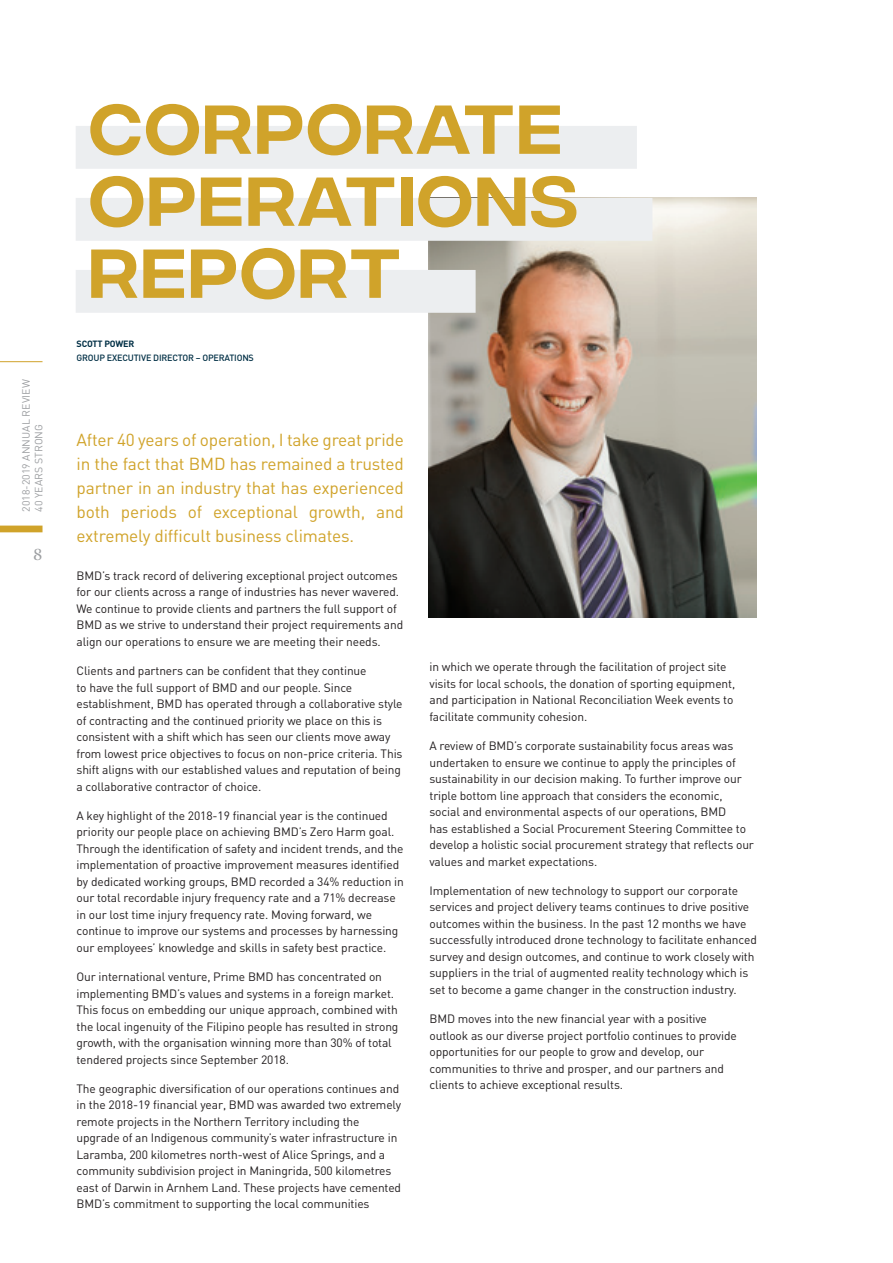
<style>
.page{position:relative;width:893px;height:1263px;background:#fff}
.page>*{position:absolute;margin:0;border:0;box-sizing:border-box;transform-origin:0 0}
.AR19_main_title_smal{font:69px "Integral CF";letter-spacing:.03em;color:#d0a32a}
.AR19_intro_para{font:17.25px/24px "DIN";letter-spacing:-.01em;color:#d0a32a;text-align:justify}
.t1{font:16.5px "Rufina Stencil Regular";color:#9d9fa2}
.AR19_body_copy{font:12px/16.5px "DIN";letter-spacing:-.01em;color:#231f20}
.t2{font:10.5px/12.6px "DIN";color:#9d9fa2}
.AR19_directors_signo{font:500 9px/13.5px "DIN";letter-spacing:-.02em;color:#002f45}
.s1{font-weight:700}
</style>
<div class="page">
<img style="left:429px;top:198px;width:327px;height:420px">
<div style="left:76px;top:126px;width:561px;height:43px;background:#eceef0"></div>
<div style="left:76px;top:198px;width:576px;height:43px;background:#eceef0"></div>
<div style="left:76px;top:270px;width:400px;height:43px;background:#eceef0"></div>
<div style="left:0;top:526px;width:43px;height:6px;background:#d0a32a"></div>
<hr style="left:0;top:361px;width:43px;height:1px;background:#d0a32a">
<p class="t2" style="left:20px;top:512px;width:134px;rotate:-90deg">2018-2019 ANNUAL REVIEW<br>40 YEARS STRONG</p>
<h3 class="t1" style="left:33px;top:544px;width:11px">8</h3>
<p class="AR19_main_title_smal" style="left:89px;top:92px;width:475px">CORPORATE</p>
<p class="AR19_main_title_smal" style="left:89px;top:164px;width:491px">OPERATIONS</p>
<p class="AR19_main_title_smal" style="left:89px;top:236px;width:314px">REPORT</p>
<p class="AR19_directors_signo" style="left:77px;top:337px;width:179px"><span class="s1">SCOTT POWER<br></span>GROUP EXECUTIVE DIRECTOR – OPERATIONS</p>
<p class="AR19_intro_para" style="left:77px;top:427px;width:329px">After 40 years of operation, I take great pride in the fact that BMD has remained a trusted partner in an industry that has experienced both periods of exceptional growth, and extremely difficult business climates.</p>
<p class="AR19_body_copy" style="left:77px;top:567px;width:328px">BMD’s track record of delivering exceptional project outcomes for our clients across a range of industries has never wavered.<br>We continue to provide clients and partners the full support of BMD as we strive to understand their project requirements and align our operations to ensure we are meeting their needs.</p>
<p class="AR19_body_copy" style="left:77px;top:662px;width:328px">Clients and partners can be confident that they continue<br>to have the full support of BMD and our people. Since establishment, BMD has operated through a collaborative style of contracting and the continued priority we place on this is consistent with a shift which has seen our clients move away from lowest price objectives to focus on non-price criteria. This shift aligns with our established values and reputation of being a collaborative contractor of choice.</p>
<p class="AR19_body_copy" style="left:77px;top:807px;width:329px">A key highlight of the 2018-19 financial year is the continued priority our people place on achieving BMD’s Zero Harm goal.<br>Through the identification of safety and incident trends, and the implementation of proactive improvement measures identified by dedicated working groups, BMD recorded a 34% reduction in our total recordable injury frequency rate and a 71% decrease in our lost time injury frequency rate. Moving forward, we continue to improve our systems and processes by harnessing our employees’ knowledge and skills in safety best practice.</p>
<p class="AR19_body_copy" style="left:77px;top:968px;width:323px">Our international venture, Prime BMD has concentrated on implementing BMD’s values and systems in a foreign market.<br>This focus on embedding our unique approach, combined with the local ingenuity of the Filipino people has resulted in strong growth, with the organisation winning more than 30% of total tendered projects since September 2018.</p>
<p class="AR19_body_copy" style="left:77px;top:1080px;width:326px">The geographic diversification of our operations continues and in the 2018-19 financial year, BMD was awarded two extremely remote projects in the Northern Territory including the upgrade of an Indigenous community’s water infrastructure in Laramba, 200 kilometres north-west of Alice Springs, and a community subdivision project in Maningrida, 500 kilometres east of Darwin in Arnhem Land. These projects have cemented BMD’s commitment to supporting the local communities</p>
<p class="AR19_body_copy" style="left:429px;top:658px;width:307px">in which we operate through the facilitation of project site visits for local schools, the donation of sporting equipment, and participation in National Reconciliation Week events to facilitate community cohesion.</p>
<p class="AR19_body_copy" style="left:429px;top:737px;width:326px">A review of BMD’s corporate sustainability focus areas was undertaken to ensure we continue to apply the principles of sustainability in our decision making. To further improve our triple bottom line approach that considers the economic, social and environmental aspects of our operations, BMD<br>has established a Social Procurement Steering Committee to develop a holistic social procurement strategy that reflects our values and market expectations.</p>
<p class="AR19_body_copy" style="left:429px;top:882px;width:329px">Implementation of new technology to support our corporate services and project delivery teams continues to drive positive outcomes within the business. In the past 12 months we have successfully introduced drone technology to facilitate enhanced survey and design outcomes, and continue to work closely with suppliers in the trial of augmented reality technology which is set to become a game changer in the construction industry.</p>
<p class="AR19_body_copy" style="left:429px;top:1010px;width:309px">BMD moves into the new financial year with a positive outlook as our diverse project portfolio continues to provide opportunities for our people to grow and develop, our communities to thrive and prosper, and our partners and clients to achieve exceptional results.</p>
</div>
